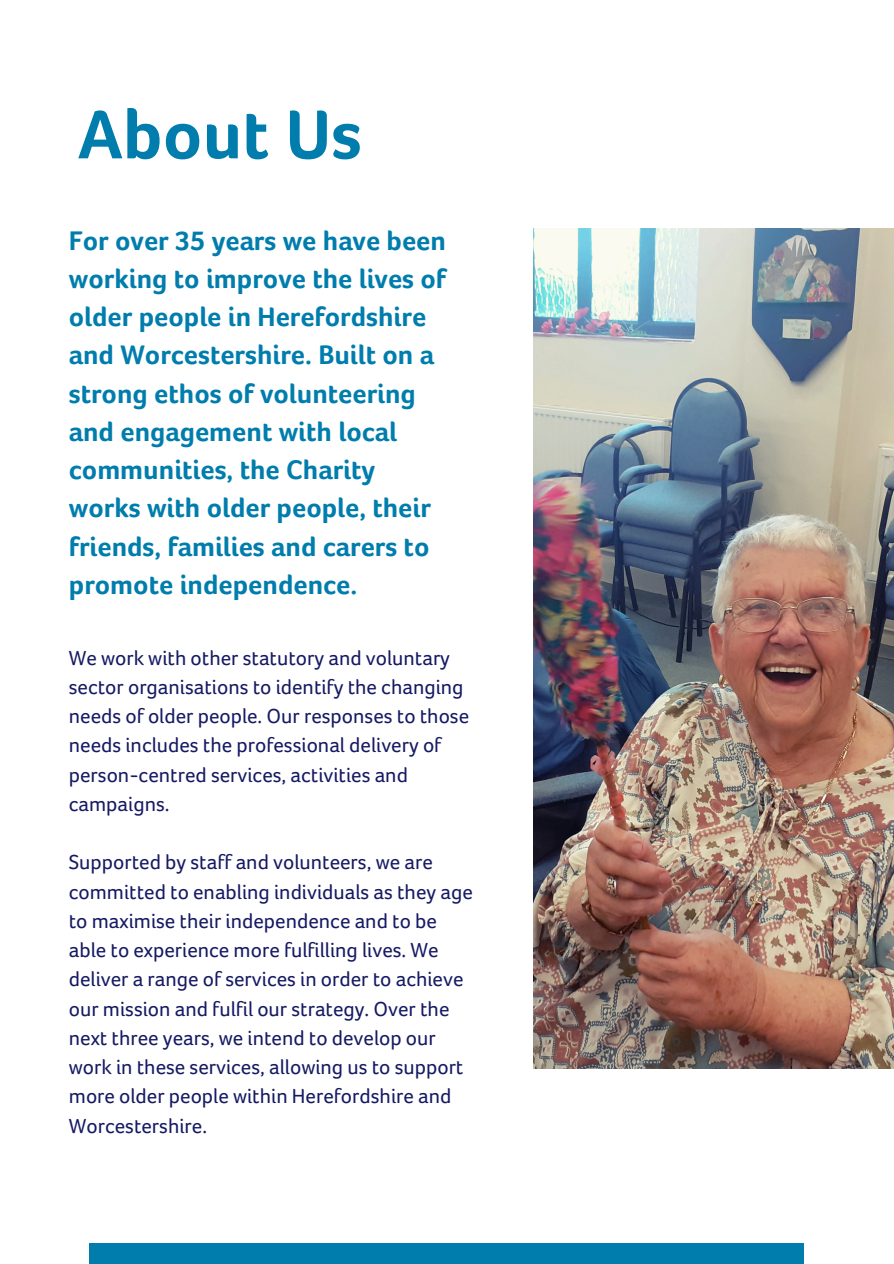
<style>
.page{position:relative;width:894px;height:1264px;background:#fff}
.page>*{position:absolute;margin:0;border:0;box-sizing:border-box;transform-origin:0 0}
.t1{font:700 70.95px "Foco Age UK";color:#007dad}
.t2{font:700 27.6px/38.2px "Foco Age UK";color:#007dad}
.t3{font:21px/29.2px "Foco Age UK";color:#161a63}
</style>
<div class="page">
<img style="left:533px;top:228px;width:360px;height:840px">
<div style="left:89px;top:1243px;width:715px;height:20px;background:#007dad"></div>
<h2 class="t1" style="left:78px;top:95px;width:285px">About Us</h2>
<p class="t2" style="left:69px;top:221px;width:379px">For over 35 years we have been working to improve the lives of older people in Herefordshire and Worcestershire. Built on a strong ethos of volunteering and engagement with local communities, the Charity works with older people, their friends, families and carers to promote independence.</p>
<p class="t3" style="left:69px;top:643px;width:402px">We work with other statutory and voluntary sector organisations to identify the changing needs of older people. Our responses to those needs includes the professional delivery of person-centred services, activities and campaigns.</p>
<p class="t3" style="left:69px;top:848px;width:405px">Supported by staff and volunteers, we are committed to enabling individuals as they age to maximise their independence and to be able to experience more fulfilling lives. We deliver a range of services in order to achieve our mission and fulfil our strategy. Over the next three years, we intend to develop our work in these services, allowing us to support more older people within Herefordshire and Worcestershire.</p>
</div>
